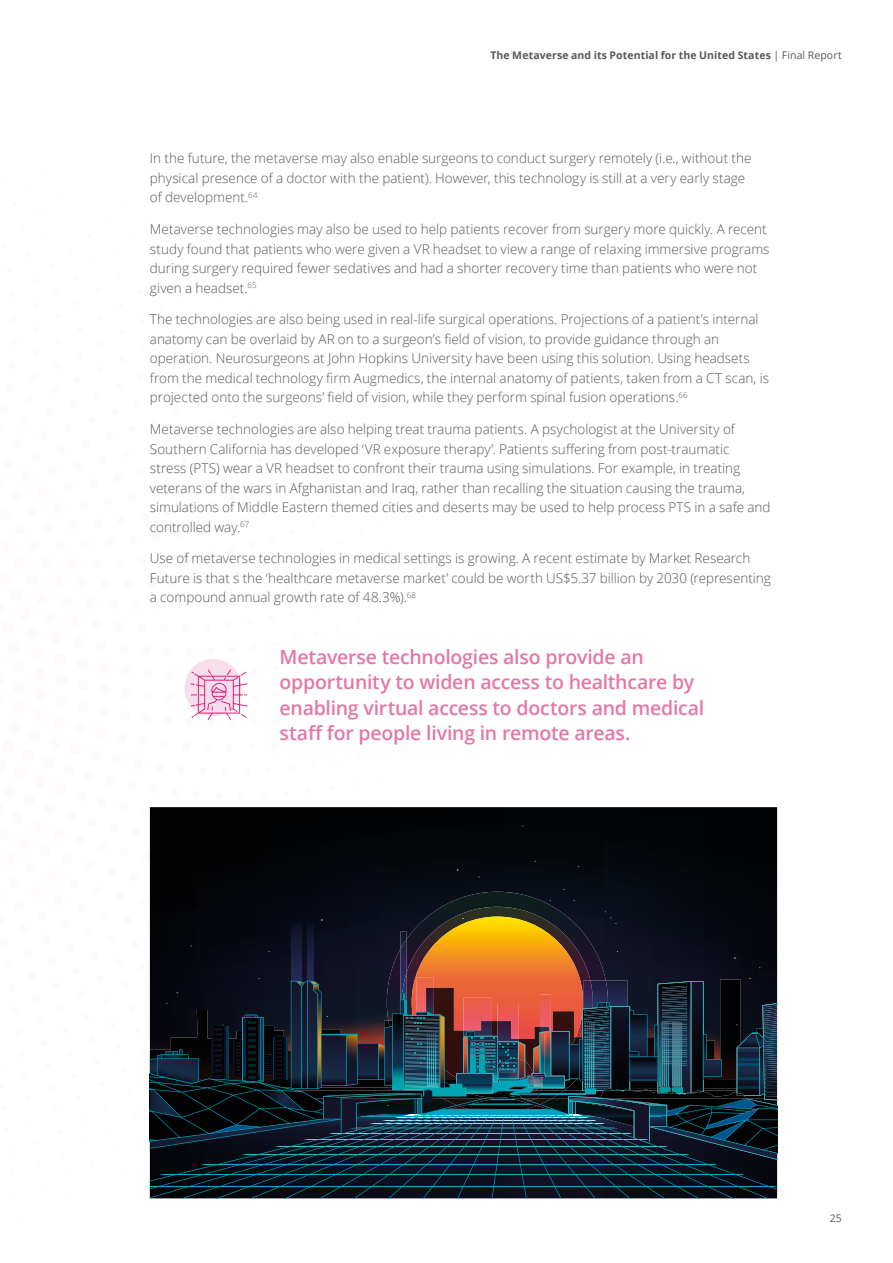
<style>
.page{position:relative;width:893px;height:1263px;background:#fff}
.page>*{position:absolute;margin:0;border:0;box-sizing:border-box;transform-origin:0 0}
.Quote_pullout_medium{font:600 19.5px/25.5px "Open Sans";letter-spacing:-.015em;color:#e477a8}
.Body_copy__8_5_12pt{font:300 13.5px/19.5px "Open Sans";color:#575756}
.t1{font:700 10.5px "Open Sans";letter-spacing:.01em;color:#575756}
.t2{font:10.5px "Open Sans";color:#575756}
.s1{font-weight:400}
</style>
<div class="page">
<svg style="left:150px;top:807px;width:627px;height:104px;background:#040609"></svg>
<img style="left:387px;top:892px;width:219px;height:19px">
<img style="left:402px;top:907px;width:188px;height:4px">
<svg style="left:150px;top:911px;width:627px;height:287px;background:#232a30"></svg>
<svg style="left:184px;top:659px;width:64px;height:61px"></svg>
<p class="t1" style="left:490px;top:48px;width:353px">The Metaverse and its Potential for the United States <span class="s1">| Final Report</span></p>
<p class="Body_copy__8_5_12pt" style="left:150px;top:148px;width:603px">In the future, the metaverse may also enable surgeons to conduct surgery remotely (i.e., without the physical presence of a doctor with the patient). However, this technology is still at a very early stage of development.<sup>64</sup></p>
<p class="Body_copy__8_5_12pt" style="left:150px;top:219px;width:621px">Metaverse technologies may also be used to help patients recover from surgery more quickly. A recent study found that patients who were given a VR headset to view a range of relaxing immersive programs during surgery required fewer sedatives and had a shorter recovery time than patients who were not given a headset.<sup>65</sup></p>
<p class="Body_copy__8_5_12pt" style="left:150px;top:309px;width:621px">The technologies are also being used in real‑life surgical operations. Projections of a patient’s internal anatomy can be overlaid by AR on to a surgeon’s field of vision, to provide guidance through an operation. Neurosurgeons at John Hopkins University have been using this solution. Using headsets from the medical technology firm Augmedics, the internal anatomy of patients, taken from a CT scan, is projected onto the surgeons’ field of vision, while they perform spinal fusion operations.<sup>66</sup></p>
<p class="Body_copy__8_5_12pt" style="left:150px;top:419px;width:622px">Metaverse technologies are also helping treat trauma patients. A psychologist at the University of Southern California has developed ‘VR exposure therapy’. Patients suffering from post‑traumatic<br>stress (PTS) wear a VR headset to confront their trauma using simulations. For example, in treating veterans of the wars in Afghanistan and Iraq, rather than recalling the situation causing the trauma, simulations of Middle Eastern themed cities and deserts may be used to help process PTS in a safe and controlled way.<sup>67</sup></p>
<p class="Body_copy__8_5_12pt" style="left:150px;top:548px;width:623px">Use of metaverse technologies in medical settings is growing. A recent estimate by Market Research<br>Future is that s the ‘healthcare metaverse market’ could be worth US$5.37 billion by 2030 (representing a compound annual growth rate of 48.3%).<sup>68</sup></p>
<p class="Quote_pullout_medium" style="left:280px;top:643px;width:426px">Metaverse technologies also provide an opportunity to widen access to healthcare by enabling virtual access to doctors and medical staff for people living in remote areas.</p>
<p class="t2" style="left:830px;top:1211px;width:14px">25</p>
</div>
